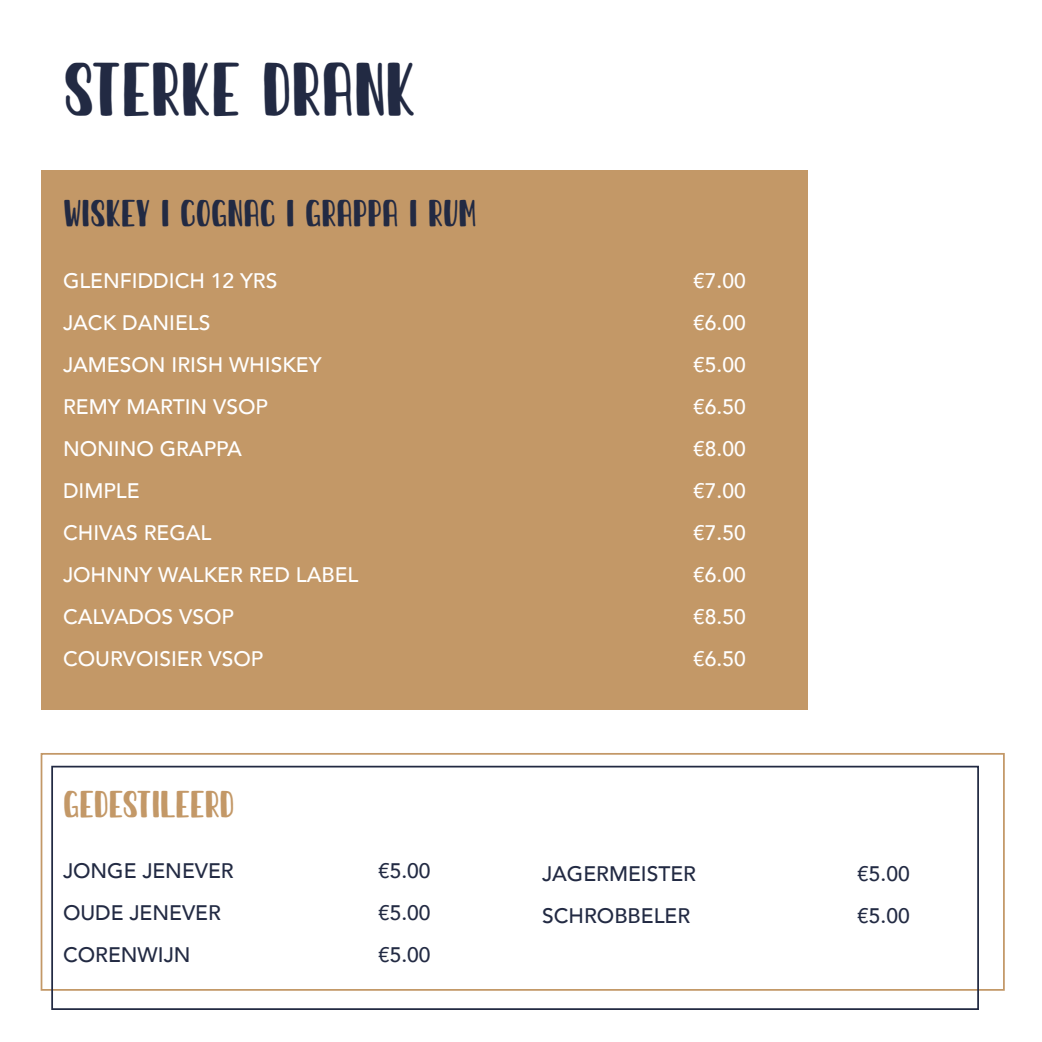
<style>
.page{position:relative;width:1042px;height:1042px;background:#fff}
.page>*{position:absolute;margin:0;border:0;box-sizing:border-box;transform-origin:0 0}
.t1{font:42px "Sunday Best";color:#222a43}
.t2{font:500 21px "Avenir";color:#fff}
.t3{font:500 21px "Avenir";color:#222a43}
.t4{font:21px "Sunday Best";color:#222a43}
.t5{font:21px "Sunday Best";color:#c39867}
</style>
<div class="page">
<div style="left:41px;top:170px;width:766px;height:539px;background:#c39867"></div>
<div style="left:41px;top:753px;width:964px;height:238px;border:2px solid #c39867"></div>
<div style="left:51px;top:766px;width:928px;height:244px;border:2px solid #222a43"></div>
<h1 class="t1" style="left:63px;top:64px;width:355px">STERKE DRANK</h1>
<p class="t4" style="left:63px;top:201px;width:415px">WISKEY | COGNAC | GRAPPA | RUM</p>
<p class="t2" style="left:63px;top:262px;width:216px">GLENFIDDICH 12 YRS</p>
<p class="t2" style="left:693px;top:262px;width:54px">€7.00</p>
<p class="t2" style="left:63px;top:304px;width:149px">JACK DANIELS</p>
<p class="t2" style="left:693px;top:304px;width:54px">€6.00</p>
<p class="t2" style="left:63px;top:346px;width:260px">JAMESON IRISH WHISKEY</p>
<p class="t2" style="left:693px;top:346px;width:54px">€5.00</p>
<p class="t2" style="left:63px;top:388px;width:206px">REMY MARTIN VSOP</p>
<p class="t2" style="left:693px;top:388px;width:54px">€6.50</p>
<p class="t2" style="left:63px;top:430px;width:180px">NONINO GRAPPA</p>
<p class="t2" style="left:693px;top:430px;width:54px">€8.00</p>
<p class="t2" style="left:63px;top:472px;width:78px">DIMPLE</p>
<p class="t2" style="left:693px;top:472px;width:54px">€7.00</p>
<p class="t2" style="left:63px;top:514px;width:150px">CHIVAS REGAL</p>
<p class="t2" style="left:693px;top:514px;width:54px">€7.50</p>
<p class="t2" style="left:63px;top:556px;width:297px">JOHNNY WALKER RED LABEL</p>
<p class="t2" style="left:693px;top:556px;width:54px">€6.00</p>
<p class="t2" style="left:63px;top:598px;width:172px">CALVADOS VSOP</p>
<p class="t2" style="left:693px;top:598px;width:54px">€8.50</p>
<p class="t2" style="left:63px;top:640px;width:202px">COURVOISIER VSOP</p>
<p class="t2" style="left:693px;top:640px;width:54px">€6.50</p>
<p class="t5" style="left:63px;top:791px;width:173px">GEDESTILEERD</p>
<p class="t3" style="left:63px;top:853px;width:172px">JONGE JENEVER</p>
<p class="t3" style="left:378px;top:853px;width:54px">€5.00</p>
<p class="t3" style="left:63px;top:895px;width:159px">OUDE JENEVER</p>
<p class="t3" style="left:378px;top:895px;width:54px">€5.00</p>
<p class="t3" style="left:63px;top:937px;width:129px">CORENWIJN</p>
<p class="t3" style="left:378px;top:937px;width:54px">€5.00</p>
<p class="t3" style="left:542px;top:855px;width:155px">JAGERMEISTER</p>
<p class="t3" style="left:857px;top:855px;width:54px">€5.00</p>
<p class="t3" style="left:542px;top:897px;width:150px">SCHROBBELER</p>
<p class="t3" style="left:857px;top:897px;width:54px">€5.00</p>
</div>
